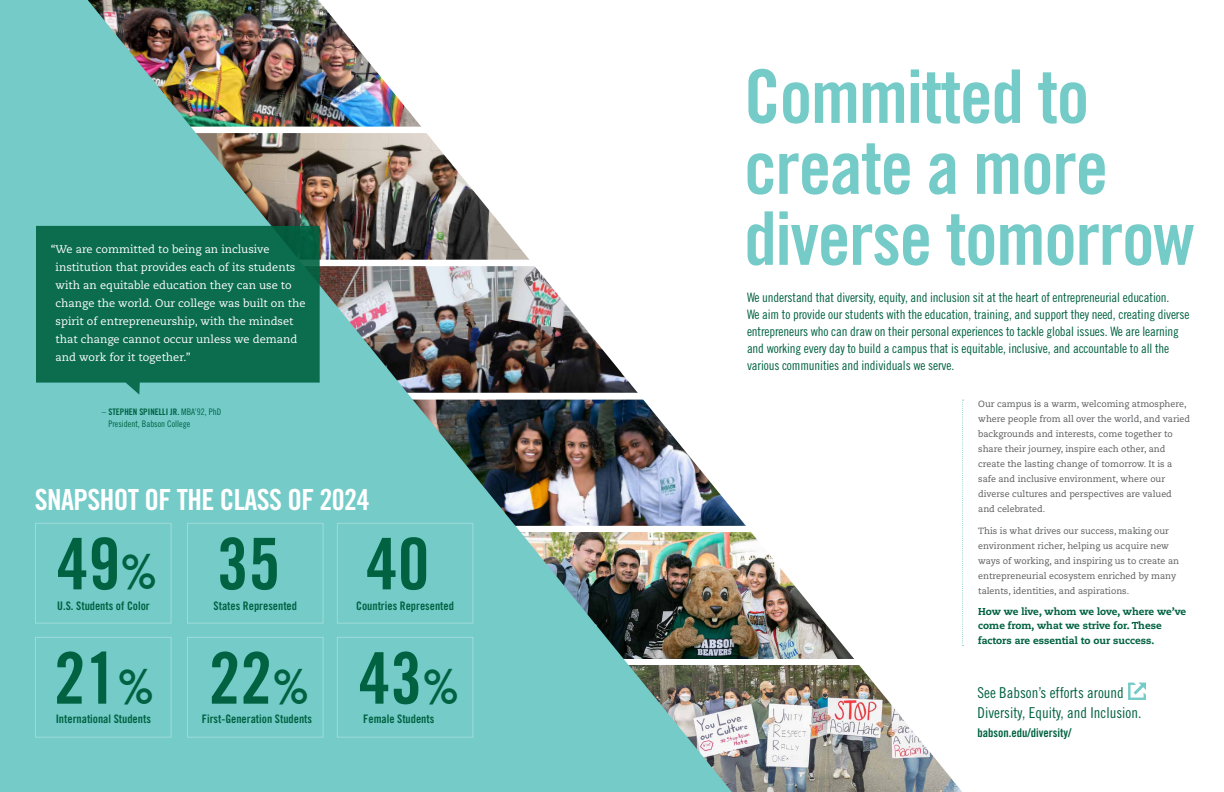
<style>
.page{position:relative;width:1224px;height:792px;background:#fff}
.page>*{position:absolute;margin:0;border:0;box-sizing:border-box;transform-origin:0 0}
.t1{font:74px/71px "Trade Gothic LT Std Bd Cn 20";letter-spacing:-.02em;color:#74cbc8}
.t2{font:71.3px "Trade Gothic LT Std Bd Cn 20";color:#006241}
.t3{font:29.1px "Trade Gothic LT Std Bd Cn 20";letter-spacing:-.02em;color:#fff}
.t4{font:15px/19.3px "Trade Gothic LT Std Cn 18";color:#006241}
.t5{font:13px/17px "Trade Gothic LT Std Cn 18";letter-spacing:-.01em;color:#006241}
.t6{font:12px "Trade Gothic LT Std Bd Cn 20";color:#006241}
.t7{font:11.7px "Trade Gothic LT Std Bd Cn 20";color:#006241}
.t8{font:11px/18px "Caecilia LT Std";color:#fff}
.t9{font:800 10px/14px "Caecilia LT Std";color:#006241}
.t10{font:9px/15px "Caecilia LT Std";color:#58595b}
.t11{font:9px "Trade Gothic LT Std Bd Cn 20";color:#006241}
.t12{font:9px "Trade Gothic LT Std Cn 18";color:#006241}
.s1{font-family:"Trade Gothic LT Std Cn 18"}
.s2{font-size:48px}
</style>
<div class="page">
<svg style="left:0;top:0;width:318px;height:792px;background:#75bcb6"></svg>
<img style="left:318px;top:0;width:828px;height:792px">
<svg style="left:36px;top:226px;width:284px;height:169px;background:#127256"></svg>
<svg style="left:1128px;top:683px;width:18px;height:17px"></svg>
<div style="left:35px;top:523px;width:137px;height:101px;border:1px solid #9fdbd9"></div>
<div style="left:35px;top:637px;width:137px;height:101px;border:1px solid #9fdbd9"></div>
<div style="left:187px;top:523px;width:137px;height:101px;border:1px solid #9fdbd9"></div>
<div style="left:187px;top:637px;width:137px;height:101px;border:1px solid #9fdbd9"></div>
<div style="left:337px;top:523px;width:136px;height:101px;border:1px solid #9fdbd9"></div>
<div style="left:337px;top:637px;width:136px;height:101px;border:1px solid #9fdbd9"></div>
<svg style="left:962px;top:400px;width:2px;height:246px"></svg>
<p class="t8" style="left:56px;top:240px;width:251px;text-indent:-5px">“We are committed to being an inclusive institution that provides each of its students with an equitable education they can use to change the world. Our college was built on the spirit of entrepreneurship, with the mindset that change cannot occur unless we demand and work for it together.”</p>
<p class="t11" style="left:102px;top:406px;width:121px"><span class="s1">–</span> STEPHEN SPINELLI JR. <span class="s1">MBA’92, PhD</span></p>
<p class="t12" style="left:108px;top:418px;width:83px">President, Babson College</p>
<h3 class="t3" style="left:35px;top:482px;width:336px">SNAPSHOT OF THE CLASS OF 2024</h3>
<h2 class="t2" style="left:57px;top:521px;width:102px">49<span class="s2">%</span></h2>
<h2 class="t2" style="left:217px;top:521px;width:65px">35</h2>
<h2 class="t2" style="left:366px;top:521px;width:65px">40</h2>
<p class="t7" style="left:57px;top:599px;width:94px">U.S. Students of Color</p>
<p class="t7" style="left:214px;top:599px;width:85px">States Represented</p>
<p class="t7" style="left:356px;top:599px;width:99px">Countries Represented</p>
<h2 class="t2" style="left:54px;top:635px;width:102px">21<span class="s2">%</span></h2>
<h2 class="t2" style="left:209px;top:635px;width:102px">22<span class="s2">%</span></h2>
<h2 class="t2" style="left:359px;top:635px;width:102px">43<span class="s2">%</span></h2>
<p class="t7" style="left:56px;top:711px;width:97px">International Students</p>
<p class="t7" style="left:202px;top:711px;width:112px">First-Generation Students</p>
<p class="t7" style="left:363px;top:711px;width:73px">Female Students</p>
<h1 class="t1" style="left:744px;top:60px;width:452px">Committed to create a more diverse tomorrow</h1>
<p class="t5" style="left:747px;top:289px;width:444px">We understand that diversity, equity, and inclusion sit at the heart of entrepreneurial education.<br>We aim to provide our students with the education, training, and support they need, creating diverse entrepreneurs who can draw on their personal experiences to tackle global issues. We are learning and working every day to build a campus that is equitable, inclusive, and accountable to all the various communities and individuals we serve.</p>
<p class="t10" style="left:978px;top:396px;width:213px">Our campus is a warm, welcoming atmosphere, where people from all over the world, and varied backgrounds and interests, come together to share their journey, inspire each other, and create the lasting change of tomorrow. It is a safe and inclusive environment, where our diverse cultures and perspectives are valued and celebrated.</p>
<p class="t10" style="left:978px;top:523px;width:202px">This is what drives our success, making our environment richer, helping us acquire new ways of working, and inspiring us to create an entrepreneurial ecosystem enriched by many talents, identities, and aspirations.</p>
<p class="t9" style="left:978px;top:604px;width:209px">How we live, whom we love, where we’ve come from, what we strive for. These</p>
<p class="t9" style="left:978px;top:633px;width:178px">factors are essential to our success.</p>
<h3 class="t4" style="left:978px;top:683px;width:165px">See Babson’s efforts around<br>Diversity, Equity, and Inclusion.</h3>
<h3 class="t6" style="left:978px;top:725px;width:95px">babson.edu/diversity/</h3>
</div>
